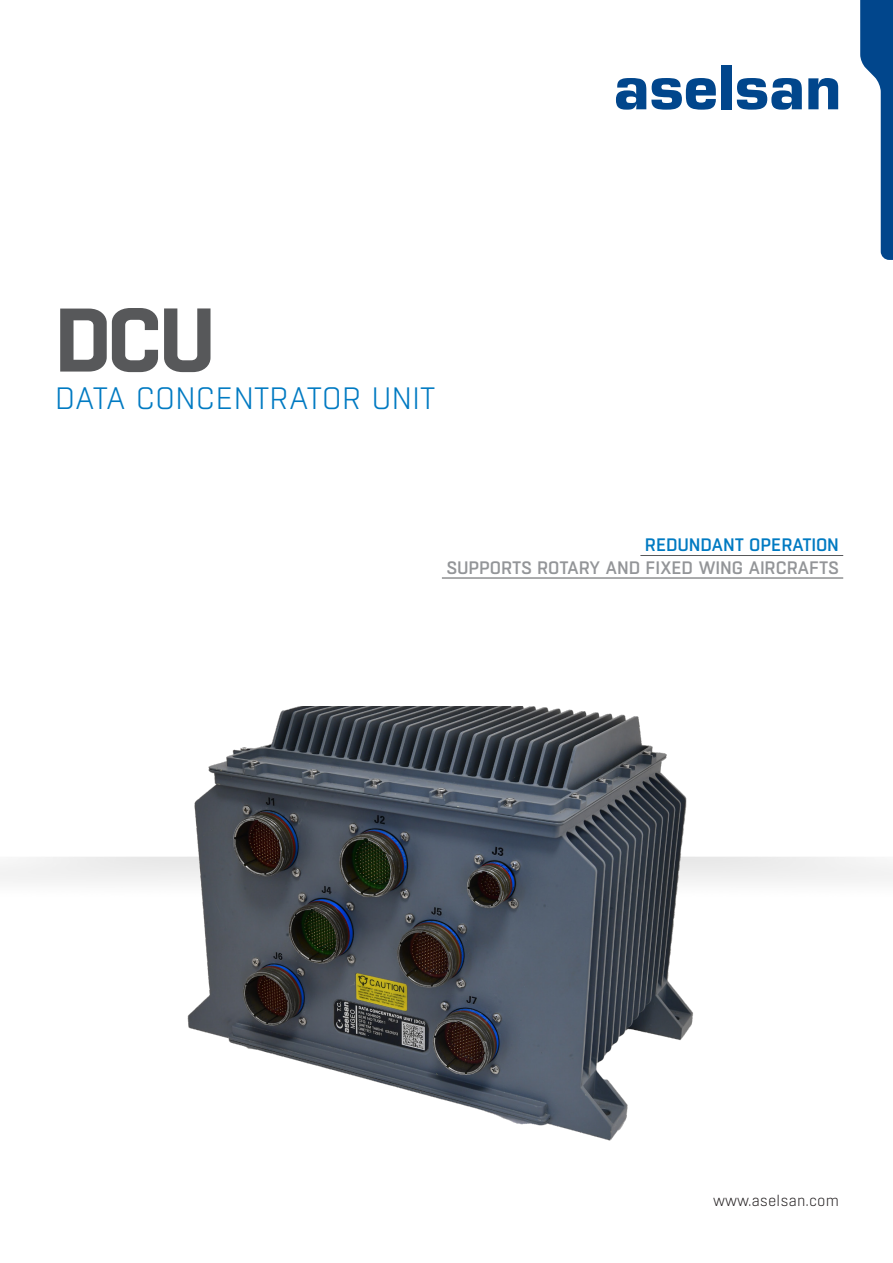
<style>
.page{position:relative;width:893px;height:1263px;background:#fff}
.page>*{position:absolute;margin:0;border:0;box-sizing:border-box;transform-origin:0 0}
.t1{font:700 90px "Boxed";color:#57585a}
.t2{font:300 30.9px "Boxed";letter-spacing:-.005em;color:#007ac2}
.t3{font:500 18px "Boxed";letter-spacing:-.01em;color:#939598}
.t4{font:500 18px "Boxed";letter-spacing:-.01em;color:#007ac2}
.t5{font:300 15px "Boxed";color:#231f20}
</style>
<div class="page">
<svg style="left:616px;top:78px;width:100px;height:32px"></svg>
<div style="left:721px;top:65px;width:10px;height:44px;background:#01468c"></div>
<svg style="left:737px;top:78px;width:65px;height:32px"></svg>
<svg style="left:808px;top:78px;width:30px;height:31px"></svg>
<svg style="left:860px;top:0;width:33px;height:260px"></svg>
<img style="left:0;top:706px;width:893px;height:176px">
<hr style="left:640px;top:555px;width:203px;height:1px;background:#57585a">
<hr style="left:442px;top:578px;width:401px;height:1px;background:#57585a">
<img style="left:100px;top:707px;width:701px;height:434px">
<p class="t1" style="left:55px;top:280px;width:163px">DCU</p>
<p class="t2" style="left:55px;top:379px;width:382px">DATA CONCENTRATOR UNIT</p>
<p class="t4" style="left:645px;top:534px;width:196px">REDUNDANT OPERATION</p>
<p class="t3" style="left:446px;top:556px;width:394px">SUPPORTS ROTARY AND FIXED WING AIRCRAFTS</p>
<p class="t5" style="left:713px;top:1191px;width:127px">www.aselsan.com</p>
</div>
